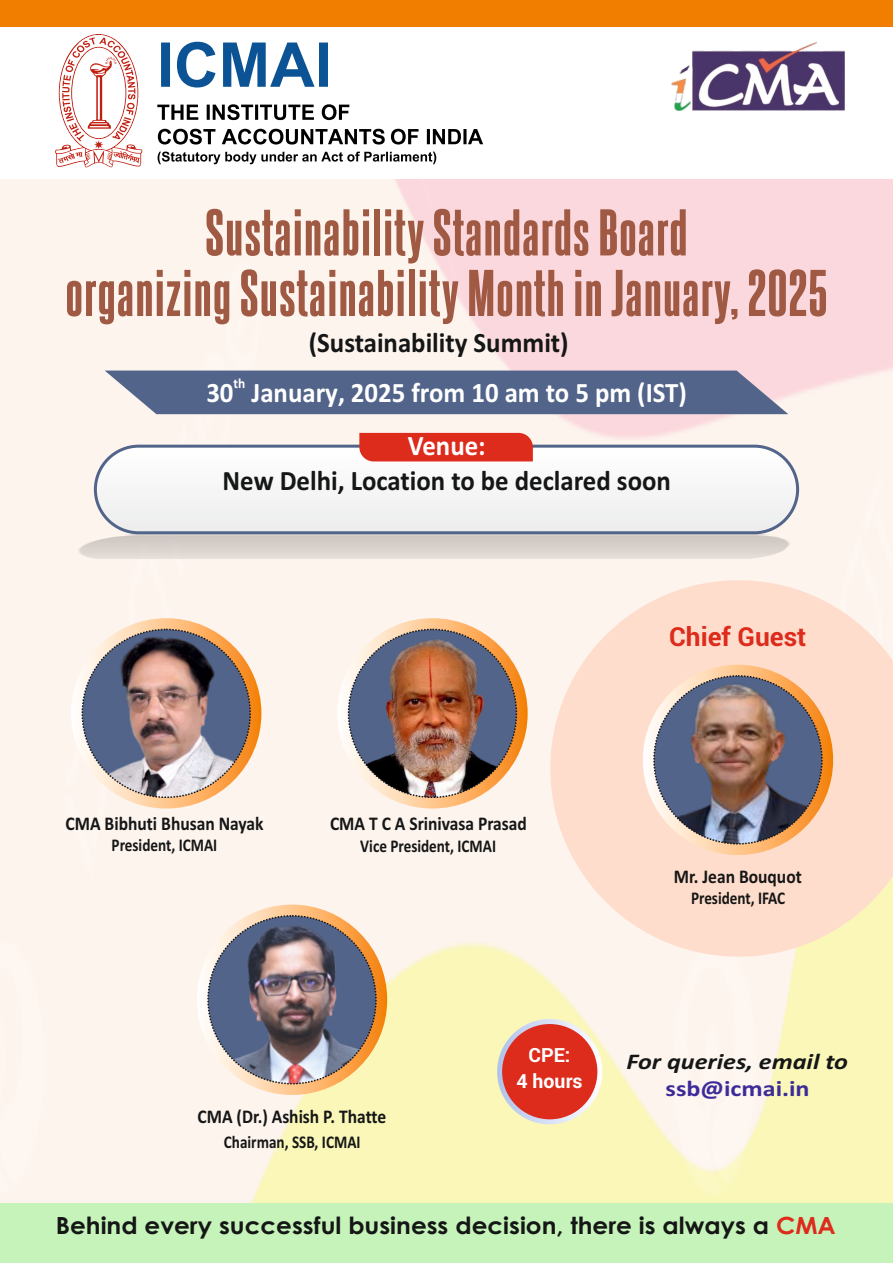
<style>
.page{position:relative;width:893px;height:1263px;background:#fff}
.page>*{position:absolute;margin:0;border:0;box-sizing:border-box;transform-origin:0 0}
.t1{font:700 56.1px/60.6px "Steelfish Eb";letter-spacing:.015em;color:#a05943;text-align:center;scale:1.09 1}
.t2{font:700 28.2px "Calibri";color:#151616;scale:.95 1}
.t3{font:700 28.2px "Calibri";color:#fff;scale:.95 1}
.t4{font:700 26.25px "Roboto";color:#dd2b1c}
.t5{font:700 23.7px "Century Gothic";color:#151616;scale:1.04 1}
.t6{font:italic 700 22.5px "Calibri";color:#151616;scale:1.16 1}
.t7{font:700 22.5px "Calibri";color:#3c2b99;scale:1.16 1}
.t8{font:700 19.5px "Calibri";color:#151616;scale:.9 1}
.t9{font:700 19.5px/25.8px "Roboto";color:#fff;text-align:center}
.t10{font:700 18px "Calibri";color:#151616;scale:.84 1}
.t11{font:700 14.1px "Calibri";color:#fff;scale:.95 1}
.s1{color:#dd2b1c}
</style>
<div class="page">
<img style="left:0;top:179px;width:893px;height:1024px">
<svg style="left:550px;top:580px;width:343px;height:377px;background:#fee2d1"></svg>
<div style="left:0;top:1203px;width:893px;height:60px;background:#c6f3b9"></div>
<svg style="left:69px;top:534px;width:731px;height:25px;background:#d9d2cd"></svg>
<div style="left:95px;top:446px;width:703px;height:87px;background:#f5f5f6;border-radius:43px"></div>
<div style="left:94px;top:445px;width:705px;height:89px;border:3px solid #52648a;border-radius:43px"></div>
<svg style="left:337px;top:618px;width:191px;height:190px"></svg>
<svg style="left:643px;top:665px;width:190px;height:190px;background:#f5be87"></svg>
<svg style="left:197px;top:904px;width:190px;height:191px"></svg>
<svg style="left:71px;top:618px;width:190px;height:190px;background:#f4bf88"></svg>
<svg style="left:105px;top:371px;width:683px;height:43px;background:#5e6d90"></svg>
<svg style="left:161px;top:42px;width:167px;height:46px"></svg>
<svg style="left:157px;top:105px;width:41px;height:15px"></svg>
<svg style="left:207px;top:104px;width:107px;height:16px"></svg>
<svg style="left:322px;top:104px;width:27px;height:16px"></svg>
<svg style="left:158px;top:129px;width:57px;height:16px"></svg>
<svg style="left:222px;top:129px;width:163px;height:16px"></svg>
<svg style="left:391px;top:129px;width:28px;height:16px"></svg>
<svg style="left:427px;top:129px;width:56px;height:15px"></svg>
<svg style="left:158px;top:152px;width:278px;height:12px"></svg>
<img style="left:671px;top:43px;width:174px;height:67px">
<svg style="left:55px;top:34px;width:87px;height:133px"></svg>
<svg style="left:497px;top:1019px;width:105px;height:105px"></svg>
<div style="left:502px;top:1024px;width:95px;height:95px;background:#dd2b1c;border-radius:50%"></div>
<img style="left:82px;top:629px;width:168px;height:168px;border-radius:50%">
<img style="left:354px;top:633px;width:162px;height:164px">
<img style="left:213px;top:918px;width:163px;height:166px">
<img style="left:654px;top:676px;width:168px;height:168px;border-radius:50%">
<div style="left:0;top:0;width:893px;height:26px;background:#f27e00"></div>
<div style="left:359px;top:433px;width:174px;height:28px;background:#dd2b1c"></div>
<h1 class="t1" style="left:65px;top:205px;width:701px">Sustainability Standards Board<br>organizing Sustainability Month in January, 2025</h1>
<h2 class="t2" style="left:309px;top:331px;width:275px">(Sustainability Summit)</h2>
<p class="t11" style="left:234px;top:377px;width:14px">th</p>
<h2 class="t3" style="left:206px;top:381px;width:507px">30 January, 2025 from 10 am to 5 pm (IST)</h2>
<h2 class="t3" style="left:408px;top:434px;width:83px">Venue:</h2>
<h2 class="t2" style="left:223px;top:468px;width:473px">New Delhi, Location to be declared soon</h2>
<h3 class="t4" style="left:669px;top:619px;width:139px">Chief Guest</h3>
<p class="t8" style="left:66px;top:816px;width:221px">CMA Bibhuti Bhusan Nayak</p>
<p class="t10" style="left:112px;top:837px;width:127px">President, ICMAI</p>
<p class="t8" style="left:330px;top:816px;width:220px">CMA T C A Srinivasa Prasad</p>
<p class="t10" style="left:360px;top:838px;width:163px">Vice President, ICMAI</p>
<p class="t8" style="left:674px;top:868px;width:144px">Mr. Jean Bouquot</p>
<p class="t10" style="left:691px;top:890px;width:114px">President, IFAC</p>
<p class="t8" style="left:197px;top:1108px;width:211px">CMA (Dr.) Ashish P. Thatte</p>
<p class="t10" style="left:224px;top:1134px;width:164px">Chairman, SSB, ICMAI</p>
<p class="t9" style="left:516px;top:1042px;width:68px">CPE:<br>4 hours</p>
<p class="t6" style="left:626px;top:1052px;width:192px">For queries, email to</p>
<p class="t7" style="left:666px;top:1079px;width:126px">ssb@icmai.in</p>
<p class="t5" style="left:56px;top:1216px;width:751px">Behind every successful business decision, there is always a <span class="s1">CMA</span></p>
</div>
